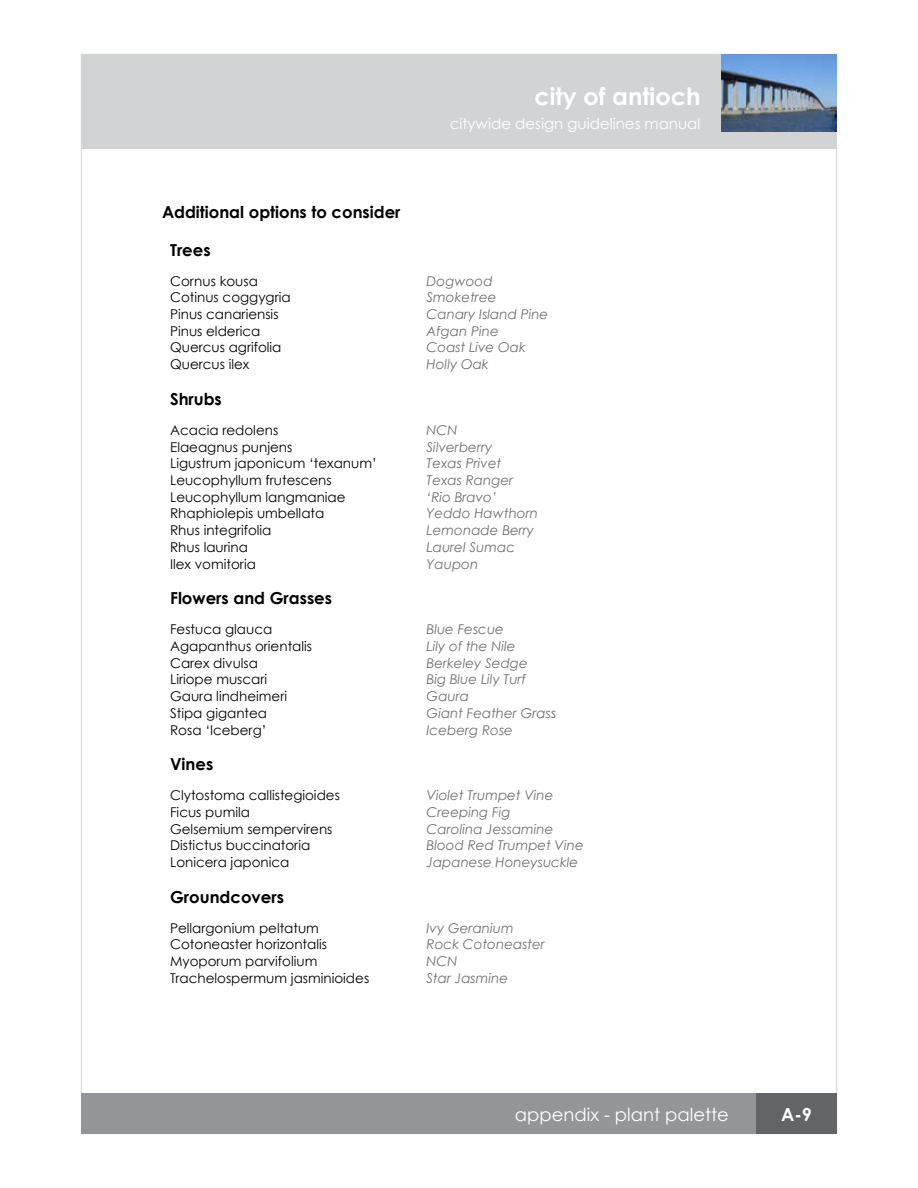
<style>
.page{position:relative;width:918px;height:1188px;background:#fff}
.page>*{position:absolute;margin:0;border:0;box-sizing:border-box;transform-origin:0 0}
.t1{font:700 24px "Century Gothic";color:#fff}
.t2{font:18px "Century Gothic";color:#fff}
.t3{font:700 18px "Century Gothic";color:#fff}
.t4{font:700 16.5px "Century Gothic";color:#000}
.t5{font:15px "Century Gothic";color:#fff}
.t6{font:13.5px "Century Gothic";color:#000}
.t7{font:italic 13.5px "Century Gothic";color:#6d6f71}
</style>
<div class="page">
<div style="left:756px;top:1094px;width:81px;height:40px;background:#636466"></div>
<div style="left:81px;top:54px;width:756px;height:94px;background:#d1d3d4"></div>
<img style="left:721px;top:54px;width:116px;height:77px">
<div style="left:81px;top:1094px;width:675px;height:40px;background:#939598"></div>
<h1 class="t1" style="left:534px;top:81px;width:168px">city of antioch</h1>
<p class="t5" style="left:450px;top:114px;width:252px">citywide design guidelines manual</p>
<p class="t4" style="left:162px;top:201px;width:240px">Additional options to consider</p>
<p class="t4" style="left:170px;top:239px;width:42px">Trees</p>
<p class="t6" style="left:170px;top:272px;width:89px">Cornus kousa</p>
<p class="t7" style="left:427px;top:272px;width:68px">Dogwood</p>
<p class="t6" style="left:170px;top:289px;width:122px">Cotinus coggygria</p>
<p class="t7" style="left:427px;top:289px;width:71px">Smoketree</p>
<p class="t6" style="left:170px;top:306px;width:110px">Pinus canariensis</p>
<p class="t7" style="left:427px;top:306px;width:123px">Canary Island Pine</p>
<p class="t6" style="left:170px;top:323px;width:92px">Pinus elderica</p>
<p class="t7" style="left:427px;top:323px;width:74px">Afgan Pine</p>
<p class="t6" style="left:170px;top:339px;width:113px">Quercus agrifolia</p>
<p class="t7" style="left:427px;top:339px;width:101px">Coast Live Oak</p>
<p class="t6" style="left:170px;top:356px;width:81px">Quercus ilex</p>
<p class="t7" style="left:427px;top:356px;width:64px">Holly Oak</p>
<p class="t4" style="left:170px;top:389px;width:53px">Shrubs</p>
<p class="t6" style="left:170px;top:422px;width:110px">Acacia redolens</p>
<p class="t7" style="left:427px;top:422px;width:32px">NCN</p>
<p class="t6" style="left:170px;top:438px;width:124px">Elaeagnus punjens</p>
<p class="t7" style="left:427px;top:438px;width:67px">Silverberry</p>
<p class="t6" style="left:170px;top:455px;width:208px">Ligustrum japonicum ‘texanum’</p>
<p class="t7" style="left:427px;top:455px;width:76px">Texas Privet</p>
<p class="t6" style="left:170px;top:472px;width:163px">Leucophyllum frutescens</p>
<p class="t7" style="left:427px;top:472px;width:88px">Texas Ranger</p>
<p class="t6" style="left:170px;top:489px;width:177px">Leucophyllum langmaniae</p>
<p class="t7" style="left:427px;top:489px;width:72px">‘Rio Bravo’</p>
<p class="t6" style="left:170px;top:505px;width:156px">Rhaphiolepis umbellata</p>
<p class="t7" style="left:427px;top:505px;width:113px">Yeddo Hawthorn</p>
<p class="t6" style="left:170px;top:522px;width:103px">Rhus integrifolia</p>
<p class="t7" style="left:427px;top:522px;width:109px">Lemonade Berry</p>
<p class="t6" style="left:170px;top:539px;width:79px">Rhus laurina</p>
<p class="t7" style="left:427px;top:539px;width:90px">Laurel Sumac</p>
<p class="t6" style="left:170px;top:555px;width:87px">Ilex vomitoria</p>
<p class="t7" style="left:427px;top:555px;width:53px">Yaupon</p>
<p class="t4" style="left:170px;top:588px;width:164px">Flowers and Grasses</p>
<p class="t6" style="left:170px;top:621px;width:104px">Festuca glauca</p>
<p class="t7" style="left:427px;top:621px;width:79px">Blue Fescue</p>
<p class="t6" style="left:170px;top:638px;width:144px">Agapanthus orientalis</p>
<p class="t7" style="left:427px;top:638px;width:90px">Lily of the Nile</p>
<p class="t6" style="left:170px;top:655px;width:89px">Carex divulsa</p>
<p class="t7" style="left:427px;top:655px;width:103px">Berkeley Sedge</p>
<p class="t6" style="left:170px;top:671px;width:99px">Liriope muscari</p>
<p class="t7" style="left:427px;top:671px;width:101px">Big Blue Lily Turf</p>
<p class="t6" style="left:170px;top:688px;width:119px">Gaura lindheimeri</p>
<p class="t7" style="left:427px;top:688px;width:44px">Gaura</p>
<p class="t6" style="left:170px;top:705px;width:99px">Stipa gigantea</p>
<p class="t7" style="left:427px;top:705px;width:131px">Giant Feather Grass</p>
<p class="t6" style="left:170px;top:721px;width:98px">Rosa ‘Iceberg’</p>
<p class="t7" style="left:427px;top:721px;width:88px">Iceberg Rose</p>
<p class="t4" style="left:170px;top:754px;width:45px">Vines</p>
<p class="t6" style="left:170px;top:787px;width:171px">Clytostoma callistegioides</p>
<p class="t7" style="left:427px;top:787px;width:128px">Violet Trumpet Vine</p>
<p class="t6" style="left:170px;top:804px;width:81px">Ficus pumila</p>
<p class="t7" style="left:427px;top:804px;width:85px">Creeping Fig</p>
<p class="t6" style="left:170px;top:820px;width:164px">Gelsemium sempervirens</p>
<p class="t7" style="left:427px;top:820px;width:129px">Carolina Jessamine</p>
<p class="t6" style="left:170px;top:837px;width:142px">Distictus buccinatoria</p>
<p class="t7" style="left:427px;top:837px;width:159px">Blood Red Trumpet Vine</p>
<p class="t6" style="left:170px;top:854px;width:121px">Lonicera japonica</p>
<p class="t7" style="left:427px;top:854px;width:153px">Japanese Honeysuckle</p>
<p class="t4" style="left:170px;top:886px;width:115px">Groundcovers</p>
<p class="t6" style="left:170px;top:920px;width:150px">Pellargonium peltatum</p>
<p class="t7" style="left:427px;top:920px;width:89px">Ivy Geranium</p>
<p class="t6" style="left:170px;top:936px;width:158px">Cotoneaster horizontalis</p>
<p class="t7" style="left:427px;top:936px;width:120px">Rock Cotoneaster</p>
<p class="t6" style="left:170px;top:953px;width:149px">Myoporum parvifolium</p>
<p class="t7" style="left:427px;top:953px;width:32px">NCN</p>
<p class="t6" style="left:170px;top:970px;width:201px">Trachelospermum jasminioides</p>
<p class="t7" style="left:427px;top:970px;width:83px">Star Jasmine</p>
<h2 class="t2" style="left:515px;top:1103px;width:216px">appendix - plant palette</h2>
<h2 class="t3" style="left:781px;top:1103px;width:32px">A-9</h2>
</div>
